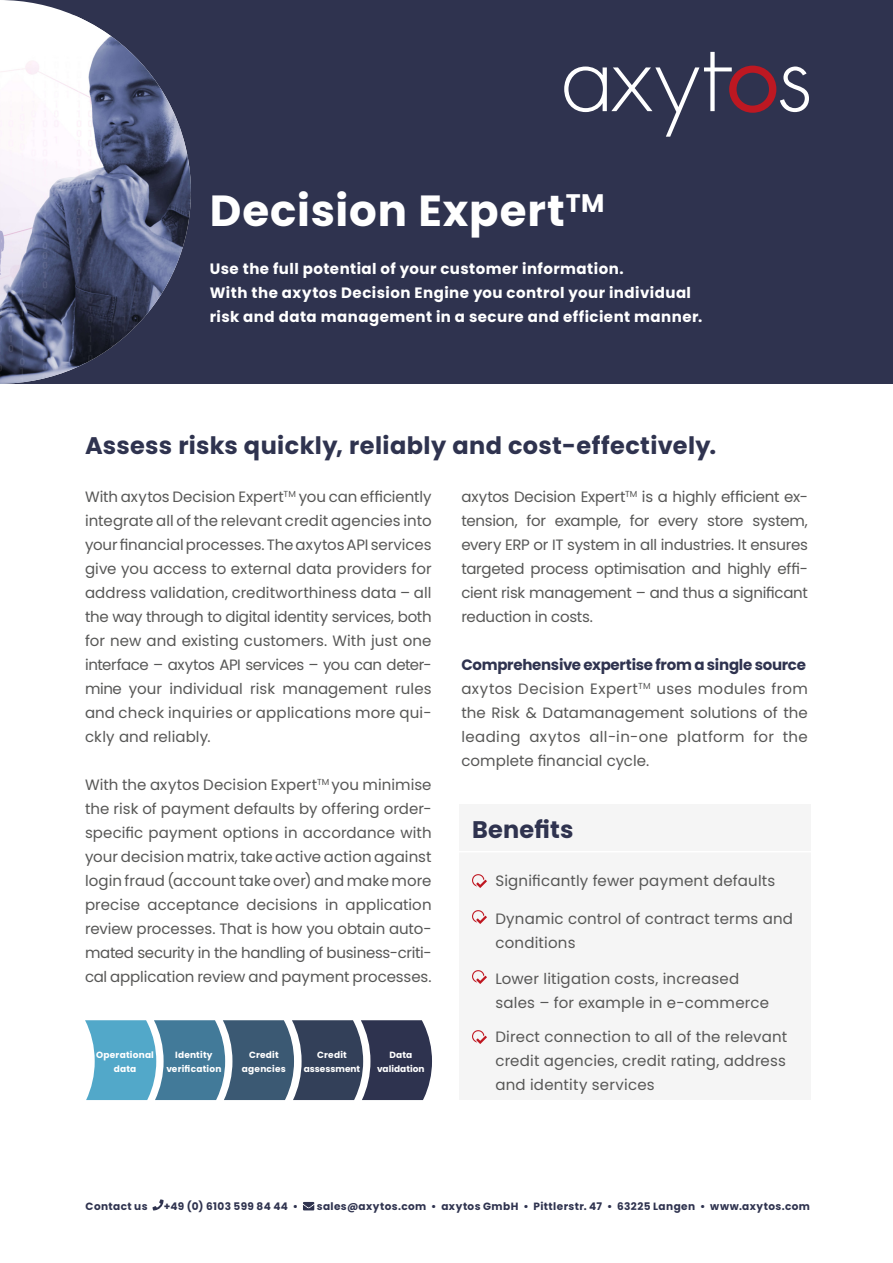
<style>
.page{position:relative;width:893px;height:1263px;background:#fff}
.page>*{position:absolute;margin:0;border:0;box-sizing:border-box;transform-origin:0 0}
.t1{font:700 43.5px "Poppins";letter-spacing:.02em;color:#fff}
.t2{font:700 24px "Poppins";letter-spacing:.015em;color:#2f334f}
.t3{font:15px/24px "Poppins";letter-spacing:.01em;color:#575756;text-align:justify}
.t4{font:700 15px/24px "Poppins";letter-spacing:.03em;color:#fff}
.t5{font:700 10.5px "Poppins";letter-spacing:.04em;color:#2f334f}
.t6{font:700 9px/13.5px "Poppins";letter-spacing:.02em;color:#fff;text-align:center}
.t7{font:700 9px/13.5px "Poppins";color:#fff;text-align:center}
.s1{font-weight:700;color:#2f334f}
</style>
<div class="page">
<div style="left:459px;top:804px;width:351px;height:296px;background:#f5f5f5"></div>
<svg style="left:472px;top:874px;width:15px;height:14px"></svg>
<svg style="left:472px;top:910px;width:15px;height:14px"></svg>
<svg style="left:472px;top:970px;width:15px;height:14px"></svg>
<svg style="left:472px;top:1030px;width:15px;height:14px"></svg>
<div style="left:0;top:0;width:893px;height:384px;background:#2f334f"></div>
<svg style="left:0;top:0;width:76px;height:16px"></svg>
<img style="left:0;top:16px;width:191px;height:368px">
<svg style="left:85px;top:1020px;width:347px;height:80px;background:#53758e"></svg>
<hr style="left:457px;top:851px;width:357px;height:1px;background:#fff">
<svg style="left:564px;top:52px;width:245px;height:85px"></svg>
<svg style="left:152px;top:1199px;width:12px;height:11px"></svg>
<svg style="left:303px;top:1202px;width:11px;height:8px"></svg>
<h1 class="t1" style="left:210px;top:186px;width:396px">Decision Expert<sup>TM</sup></h1>
<p class="t4" style="left:210px;top:257px;width:494px">Use the full potential of your customer information.<br>With the axytos Decision Engine you control your individual risk and data management in a secure and efficient manner.</p>
<h2 class="t2" style="left:85px;top:432px;width:633px">Assess risks quickly, reliably and cost-effectively.</h2>
<p class="t3" style="left:85px;top:485px;width:348px">With axytos Decision Expert<sup>TM</sup> you can efficiently integrate all of the relevant credit agencies into your financial processes. The axytos API services give you access to external data providers for address validation, creditworthiness data – all the way through to digital identity services, both for new and existing customers. With just one interface – axytos API services – you can deter&shy;mine your individual risk management rules and check inquiries or applications more qui&shy;ckly and reliably.</p>
<p class="t3" style="left:85px;top:773px;width:348px">With the axytos Decision Expert<sup>TM</sup> you minimise the risk of payment defaults by offering order&shy;specific payment options in accordance with your decision matrix, take active action against login fraud (account take over) and make more precise acceptance decisions in application review processes. That is how you obtain auto&shy;mated security in the handling of business-criti&shy;cal application review and payment processes.</p>
<p class="t3" style="left:461px;top:485px;width:348px">axytos Decision Expert<sup>TM</sup> is a highly efficient ex&shy;tension, for example, for every store system, every ERP or IT system in all industries. It ensures targeted process optimisation and highly effi&shy;cient risk management – and thus a significant reduction in costs.</p>
<p class="t3" style="left:461px;top:653px;width:348px;text-align:left"><span class="s1">Comprehensive expertise from a single source </span>axytos Decision Expert<sup>TM</sup> uses modules from the Risk &amp; Datamanagement solutions of the leading axytos all-in-one platform for the complete financial cycle.</p>
<h2 class="t2" style="left:472px;top:816px;width:103px">Benefits</h2>
<p class="t3" style="left:495px;top:869px;width:281px">Significantly fewer payment defaults</p>
<p class="t3" style="left:495px;top:907px;width:299px">Dynamic control of contract terms and conditions</p>
<p class="t3" style="left:495px;top:967px;width:275px">Lower litigation costs, increased sales – for example in e-commerce</p>
<p class="t3" style="left:495px;top:1025px;width:293px">Direct connection to all of the relevant credit agencies, credit rating, address and identity services</p>
<p class="t6" style="left:96px;top:1048px;width:59px">Operational data</p>
<p class="t6" style="left:166px;top:1048px;width:57px">Identity verification</p>
<p class="t6" style="left:242px;top:1048px;width:45px">Credit agencies</p>
<p class="t7" style="left:304px;top:1048px;width:58px">Credit assessment</p>
<p class="t7" style="left:377px;top:1048px;width:49px">Data validation</p>
<p class="t5" style="left:86px;top:1201px;width:63px">Contact us</p>
<p class="t5" style="left:164px;top:1201px;width:136px">+49 (0) 6103 599 84 44 •</p>
<p class="t5" style="left:317px;top:1201px;width:495px">sales@axytos.com • axytos GmbH • Pittlerstr. 47 • 63225 Langen • www.axytos.com</p>
</div>
